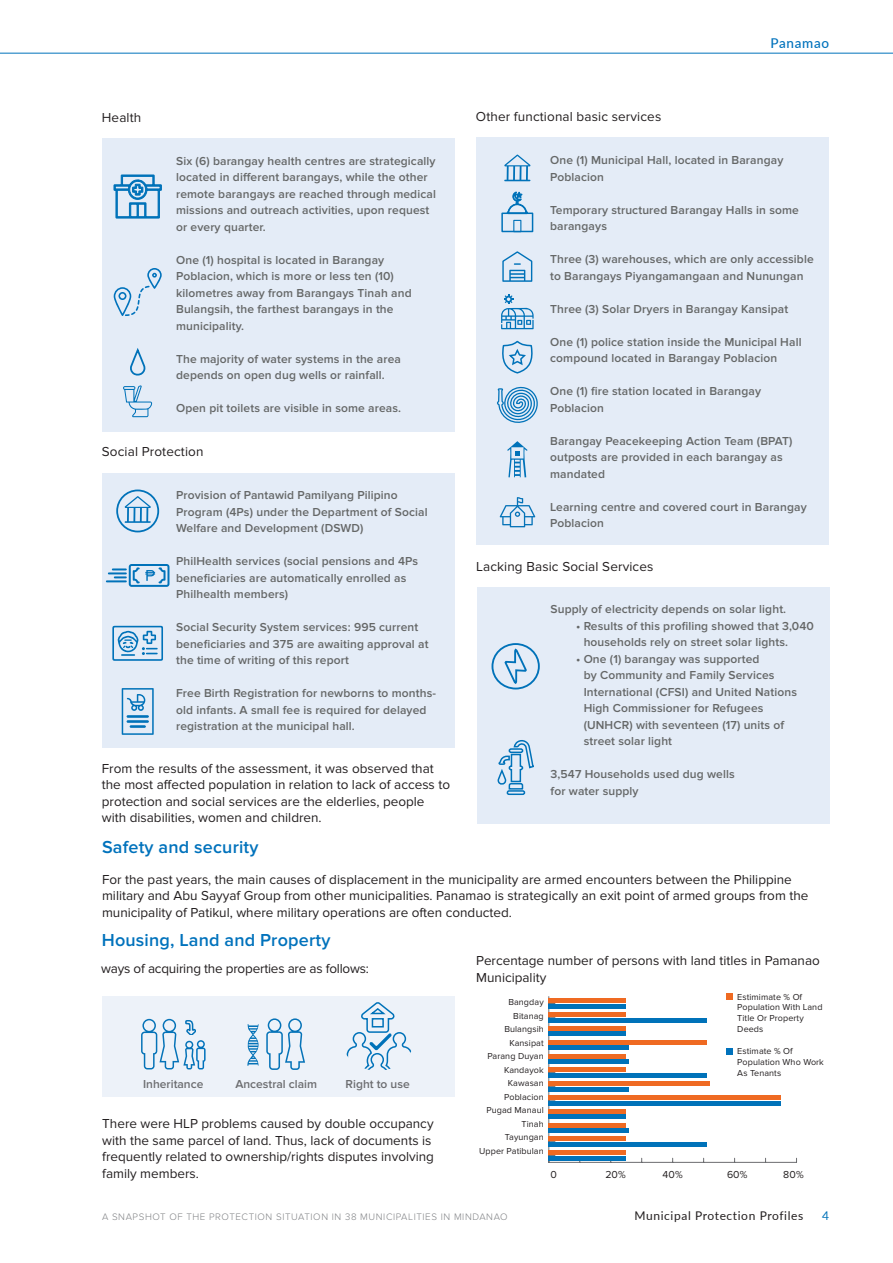
<style>
.page{position:relative;width:893px;height:1263px;background:#fff}
.page>*{position:absolute;margin:0;border:0;box-sizing:border-box;transform-origin:0 0}
.t1{font:600 18px "Proxima Nova";letter-spacing:.01em;color:#0072bc}
.t2{font:13.5px/16.5px "Proxima Nova";color:#231f20}
.t3{font:500 13.5px "Lato";letter-spacing:.05em;color:#0072bc}
.t4{font:600 12px/16.5px "Proxima Nova";letter-spacing:.01em;color:#656767}
.t5{font:600 12px "Proxima Nova";color:#6c6d70}
.t6{font:12px "Lato";letter-spacing:.05em;color:#231f20}
.t7{font:12px "Lato";color:#0072b9}
.t8{font:10.5px "Proxima Nova";letter-spacing:.01em;color:#231f20}
.t9{font:300 9.75px "Proxima Nova";letter-spacing:.06em;color:#808285}
.t10{font:9px/13.5px "Proxima Nova";letter-spacing:.01em;color:#231f20}
</style>
<div class="page">
<hr style="left:0;top:53px;width:893px;height:1px;background:#0072bc">
<div style="left:102px;top:138px;width:353px;height:293px;background:#e4ecf7"></div>
<div style="left:102px;top:473px;width:353px;height:274px;background:#e4ecf7"></div>
<div style="left:477px;top:587px;width:353px;height:236px;background:#e4ecf7"></div>
<div style="left:476px;top:138px;width:353px;height:407px;background:#e4ecf7"></div>
<hr style="left:549px;top:1162px;width:247px;height:1px;background:#6c6d70">
<hr style="left:549px;top:996px;width:1px;height:166px;background:#6c6d70">
<div style="left:549px;top:1004px;width:77px;height:5px;background:#0072b9"></div>
<div style="left:549px;top:1017px;width:158px;height:5px;background:#0072b9"></div>
<div style="left:549px;top:1031px;width:77px;height:5px;background:#0072b9"></div>
<div style="left:549px;top:1045px;width:80px;height:5px;background:#0072b9"></div>
<div style="left:549px;top:1059px;width:80px;height:5px;background:#0072b9"></div>
<div style="left:549px;top:1073px;width:158px;height:5px;background:#0072b9"></div>
<div style="left:549px;top:1087px;width:80px;height:5px;background:#0072b9"></div>
<div style="left:549px;top:1100px;width:232px;height:5px;background:#0072b9"></div>
<div style="left:549px;top:1114px;width:77px;height:5px;background:#0072b9"></div>
<div style="left:549px;top:1128px;width:80px;height:5px;background:#0072b9"></div>
<div style="left:549px;top:1142px;width:158px;height:5px;background:#0072b9"></div>
<div style="left:549px;top:1156px;width:77px;height:5px;background:#0072b9"></div>
<div style="left:549px;top:998px;width:77px;height:5px;background:#ef6a22"></div>
<div style="left:549px;top:1012px;width:77px;height:5px;background:#ef6a22"></div>
<div style="left:549px;top:1026px;width:77px;height:5px;background:#ef6a22"></div>
<div style="left:549px;top:1040px;width:158px;height:5px;background:#ef6a22"></div>
<div style="left:549px;top:1053px;width:77px;height:5px;background:#ef6a22"></div>
<div style="left:549px;top:1067px;width:77px;height:5px;background:#ef6a22"></div>
<div style="left:549px;top:1081px;width:161px;height:5px;background:#ef6a22"></div>
<div style="left:549px;top:1095px;width:232px;height:5px;background:#ef6a22"></div>
<div style="left:549px;top:1109px;width:77px;height:5px;background:#ef6a22"></div>
<div style="left:549px;top:1122px;width:77px;height:5px;background:#ef6a22"></div>
<div style="left:549px;top:1136px;width:77px;height:5px;background:#ef6a22"></div>
<div style="left:549px;top:1150px;width:77px;height:5px;background:#ef6a22"></div>
<div style="left:726px;top:1048px;width:7px;height:6px;background:#0072bc"></div>
<div style="left:726px;top:993px;width:7px;height:6px;background:#ef6a22"></div>
<svg style="left:113px;top:174px;width:49px;height:45px"></svg>
<svg style="left:114px;top:268px;width:48px;height:48px"></svg>
<svg style="left:130px;top:348px;width:16px;height:28px"></svg>
<hr style="left:106px;top:580px;width:21px;height:2px;background:#0072b9">
<svg style="left:108px;top:564px;width:61px;height:23px"></svg>
<svg style="left:112px;top:626px;width:51px;height:35px"></svg>
<svg style="left:122px;top:688px;width:32px;height:47px"></svg>
<svg style="left:504px;top:154px;width:26px;height:27px"></svg>
<svg style="left:507px;top:191px;width:21px;height:22px"></svg>
<div style="left:501px;top:213px;width:32px;height:19px;border:2px solid #0072b9"></div>
<div style="left:513px;top:220px;width:8px;height:12px;border:1px solid #0072b9"></div>
<svg style="left:497px;top:251px;width:41px;height:172px"></svg>
<svg style="left:492px;top:643px;width:48px;height:47px"></svg>
<svg style="left:123px;top:385px;width:29px;height:32px"></svg>
<svg style="left:507px;top:441px;width:21px;height:36px"></svg>
<svg style="left:497px;top:740px;width:37px;height:56px"></svg>
<svg style="left:124px;top:496px;width:27px;height:27px"></svg>
<div style="left:116px;top:489px;width:43px;height:43px;border:2px solid #0072b9;border-radius:50%"></div>
<svg style="left:500px;top:497px;width:35px;height:30px"></svg>
<div style="left:102px;top:997px;width:353px;height:100px;background:#edf2f9"></div>
<svg style="left:346px;top:1002px;width:66px;height:68px"></svg>
<svg style="left:141px;top:1019px;width:65px;height:50px"></svg>
<svg style="left:266px;top:1018px;width:39px;height:52px"></svg>
<svg style="left:247px;top:1024px;width:12px;height:42px"></svg>
<p class="t2" style="left:102px;top:109px;width:41px">Health</p>
<p class="t4" style="left:176px;top:153px;width:261px">Six (6) barangay health centres are strategically located in different barangays, while the other remote barangays are reached through medical missions and outreach activities, upon request or every quarter.</p>
<p class="t4" style="left:176px;top:252px;width:237px">One (1) hospital is located in Barangay Poblacion, which is more or less ten (10) kilometres away from Barangays Tinah and Bulangsih, the farthest barangays in the municipality.</p>
<p class="t4" style="left:176px;top:351px;width:226px">The majority of water systems in the area depends on open dug wells or rainfall.</p>
<p class="t4" style="left:176px;top:400px;width:227px">Open pit toilets are visible in some areas.</p>
<p class="t2" style="left:102px;top:444px;width:103px">Social Protection</p>
<p class="t4" style="left:176px;top:487px;width:253px">Provision of Pantawid Pamilyang Pilipino<br>Program (4Ps) under the Department of Social<br>Welfare and Development (DSWD)</p>
<p class="t4" style="left:176px;top:553px;width:244px">PhilHealth services (social pensions and 4Ps beneficiaries are automatically enrolled as<br>Philhealth members)</p>
<p class="t4" style="left:176px;top:619px;width:254px">Social Security System services: 995 current beneficiaries and 375 are awaiting approval at the time of writing of this report</p>
<p class="t4" style="left:176px;top:685px;width:262px">Free Birth Registration for newborns to months&shy;old infants. A small fee is required for delayed registration at the municipal hall.</p>
<p class="t2" style="left:102px;top:760px;width:350px">From the results of the assessment, it was observed that the most affected population in relation to lack of access to protection and social services are the elderlies, people with disabilities, women and children.</p>
<h1 class="t1" style="left:102px;top:836px;width:158px">Safety and security</h1>
<p class="t2" style="left:476px;top:109px;width:187px">Other functional basic services</p>
<p class="t3" style="left:771px;top:33px;width:60px">Panamao</p>
<p class="t4" style="left:550px;top:152px;width:235px">One (1) Municipal Hall, located in Barangay<br>Poblacion</p>
<p class="t4" style="left:550px;top:202px;width:250px">Temporary structured Barangay Halls in some barangays</p>
<p class="t4" style="left:550px;top:251px;width:265px">Three (3) warehouses, which are only accessible to Barangays Piyangamangaan and Nunungan</p>
<p class="t4" style="left:550px;top:301px;width:240px">Three (3) Solar Dryers in Barangay Kansipat</p>
<p class="t4" style="left:550px;top:334px;width:253px">One (1) police station inside the Municipal Hall compound located in Barangay Poblacion</p>
<p class="t4" style="left:550px;top:383px;width:213px">One (1) fire station located in Barangay<br>Poblacion</p>
<p class="t4" style="left:550px;top:433px;width:244px">Barangay Peacekeeping Action Team (BPAT) outposts are provided in each barangay as mandated</p>
<p class="t4" style="left:550px;top:499px;width:258px">Learning centre and covered court in Barangay<br>Poblacion</p>
<p class="t2" style="left:476px;top:558px;width:179px">Lacking Basic Social Services</p>
<p class="t4" style="left:550px;top:601px;width:237px">Supply of electricity depends on solar light.</p>
<p class="t4" style="left:584px;top:618px;width:232px;text-indent:-8px">• Results of this profiling showed that 3,040 households rely on street solar lights.</p>
<p class="t4" style="left:584px;top:651px;width:215px;text-indent:-8px">• One (1) barangay was supported<br>by Community and Family Services<br>International (CFSI) and United Nations<br>High Commissioner for Refugees (UNHCR) with seventeen (17) units of street solar light</p>
<p class="t4" style="left:550px;top:766px;width:186px">3,547 Households used dug wells for water supply</p>
<p class="t2" style="left:102px;top:871px;width:708px">For the past years, the main causes of displacement in the municipality are armed encounters between the Philippine military and Abu Sayyaf Group from other municipalities. Panamao is strategically an exit point of armed groups from the municipality of Patikul, where military operations are often conducted.</p>
<h1 class="t1" style="left:102px;top:929px;width:230px">Housing, Land and Property</h1>
<p class="t2" style="left:101px;top:960px;width:269px">ways of acquiring the properties are as follows:</p>
<p class="t5" style="left:143px;top:1077px;width:62px">Inheritance</p>
<p class="t5" style="left:235px;top:1077px;width:83px">Ancestral claim</p>
<p class="t5" style="left:346px;top:1077px;width:66px">Right to use</p>
<p class="t2" style="left:102px;top:1116px;width:333px">There were HLP problems caused by double occupancy with the same parcel of land. Thus, lack of documents is frequently related to ownership/rights disputes involving family members.</p>
<p class="t2" style="left:476px;top:952px;width:345px">Percentage number of persons with land titles in Pamanao<br>Municipality</p>
<p class="t10" style="left:479px;top:996px;width:66px;text-align:right">Bangday<br>Bitanag<br>Bulangsih<br>Kansipat<br>Parang Duyan<br>Kandayok<br>Kawasan<br>Poblacion<br>Pugad Manaul<br>Tinah<br>Tayungan<br>Upper Patibulan</p>
<p class="t10" style="left:737px;top:991px;width:87px;line-height:10.8px">Estimimate % Of<br>Population With Land<br>Title Or Property<br>Deeds</p>
<p class="t10" style="left:737px;top:1046px;width:88px;line-height:10.8px">Estimate % Of<br>Population Who Work<br>As Tenants</p>
<p class="t8" style="left:550px;top:1168px;width:8px">0</p>
<p class="t8" style="left:605px;top:1168px;width:22px">20%</p>
<p class="t8" style="left:663px;top:1168px;width:22px">40%</p>
<p class="t8" style="left:727px;top:1168px;width:22px">60%</p>
<p class="t8" style="left:783px;top:1168px;width:22px">80%</p>
<p class="t9" style="left:102px;top:1211px;width:407px">A SNAPSHOT OF THE PROTECTION SITUATION IN 38 MUNICIPALITIES IN MINDANAO</p>
<p class="t6" style="left:635px;top:1207px;width:170px">Municipal Protection Profiles</p>
<p class="t7" style="left:822px;top:1207px;width:8px">4</p>
</div>
